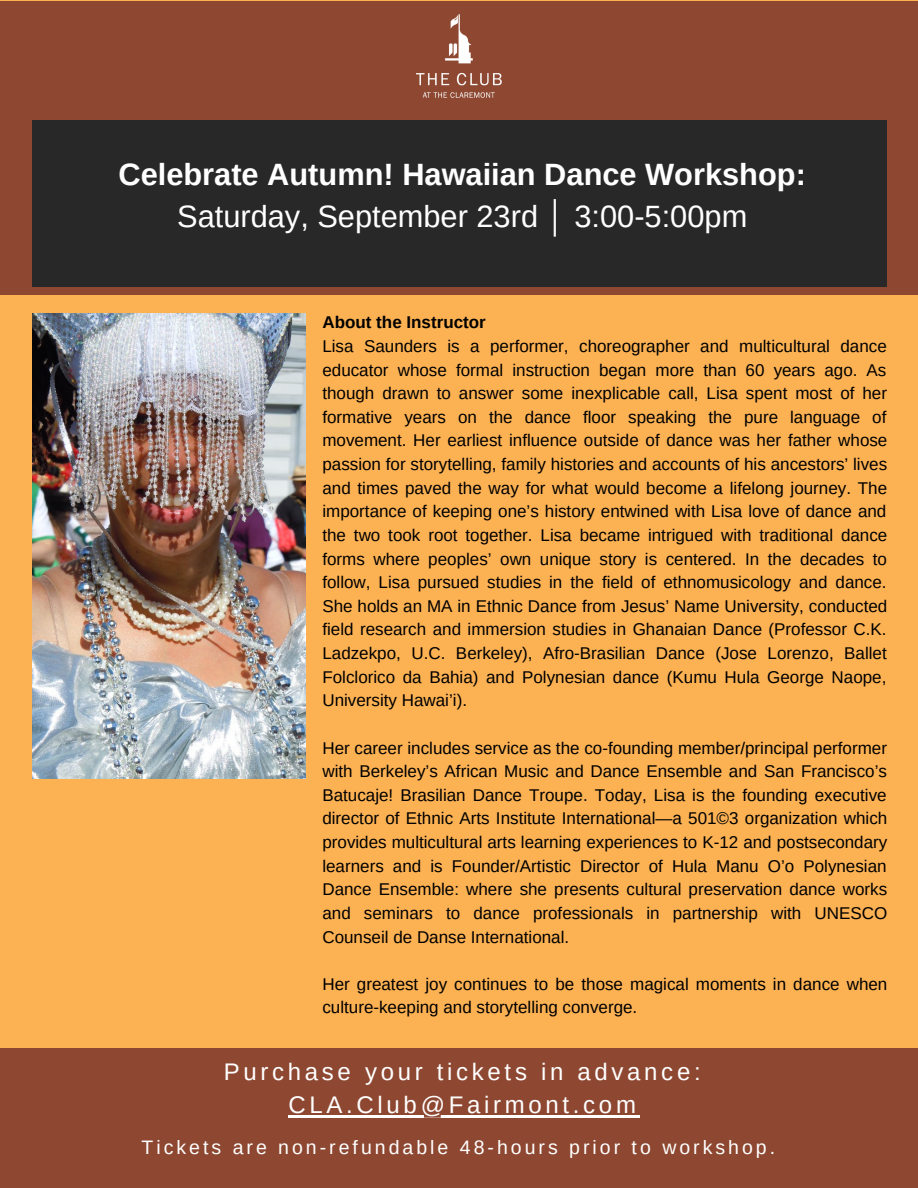
<style>
.page{position:relative;width:918px;height:1188px;background:#fcb153}
.page>*{position:absolute;margin:0;border:0;box-sizing:border-box;transform-origin:0 0}
.t1{font:700 30.75px "Arimo";color:#fff}
.t2{font:30.75px "Arimo";color:#fff}
.t3{font:24px/33px "Arimo";letter-spacing:.155em;color:#fff;text-align:center}
.t4{font:19.5px "Arimo";letter-spacing:.155em;color:#fff}
.t5{font:16.95px/23.7px "Arimo";color:#000;text-align:justify}
.t6{font:700 16.95px "Arimo";color:#000}
</style>
<div class="page">
<div style="left:0;top:1px;width:918px;height:294px;background:#8e4831"></div>
<div style="left:32px;top:120px;width:855px;height:167px;background:#282828"></div>
<img style="left:416px;top:15px;width:86px;height:83px">
<img style="left:32px;top:313px;width:274px;height:466px">
<div style="left:0;top:1048px;width:918px;height:139px;background:#8e4831"></div>
<hr style="left:288px;top:1115px;width:352px;height:2px;background:#fff">
<h1 class="t1" style="left:118px;top:157px;width:689px">Celebrate Autumn! Hawaiian Dance Workshop:</h1>
<h1 class="t2" style="left:177px;top:200px;width:572px">Saturday, September 23rd │ 3:00-5:00pm</h1>
<p class="t6" style="left:322px;top:313px;width:165px">About the Instructor</p>
<p class="t5" style="left:322px;top:334px;width:567px">Lisa Saunders is a performer, choreographer and multicultural dance educator whose formal instruction began more than 60 years ago. As though drawn to answer some inexplicable call, Lisa spent most of her formative years on the dance floor speaking the pure language of movement. Her earliest influence outside of dance was her father whose passion for storytelling, family histories and accounts of his ancestors’ lives and times paved the way for what would become a lifelong journey. The importance of keeping one’s history entwined with Lisa love of dance and the two took root together. Lisa became intrigued with traditional dance forms where peoples’ own unique story is centered. In the decades to follow, Lisa pursued studies in the field of ethnomusicology and dance.<br>She holds an MA in Ethnic Dance from Jesus’ Name University, conducted field research and immersion studies in Ghanaian Dance (Professor C.K.<br>Ladzekpo, U.C. Berkeley), Afro-Brasilian Dance (Jose Lorenzo, Ballet Folclorico da Bahia) and Polynesian dance (Kumu Hula George Naope, University Hawai’i).</p>
<p class="t5" style="left:322px;top:736px;width:567px">Her career includes service as the co-founding member/principal performer with Berkeley’s African Music and Dance Ensemble and San Francisco’s Batucaje! Brasilian Dance Troupe. Today, Lisa is the founding executive director of Ethnic Arts Institute International—a 501©3 organization which provides multicultural arts learning experiences to K-12 and postsecondary learners and is Founder/Artistic Director of Hula Manu O’o Polynesian Dance Ensemble: where she presents cultural preservation dance works and seminars to dance professionals in partnership with UNESCO Counseil de Danse International.</p>
<p class="t5" style="left:322px;top:972px;width:567px">Her greatest joy continues to be those magical moments in dance when culture-keeping and storytelling converge.</p>
<h2 class="t3" style="left:224px;top:1056px;width:478px">Purchase your tickets in advance:<br>CLA.Club@Fairmont.com</h2>
<p class="t4" style="left:142px;top:1136px;width:635px">Tickets are non-refundable 48-hours prior to workshop.</p>
</div>
